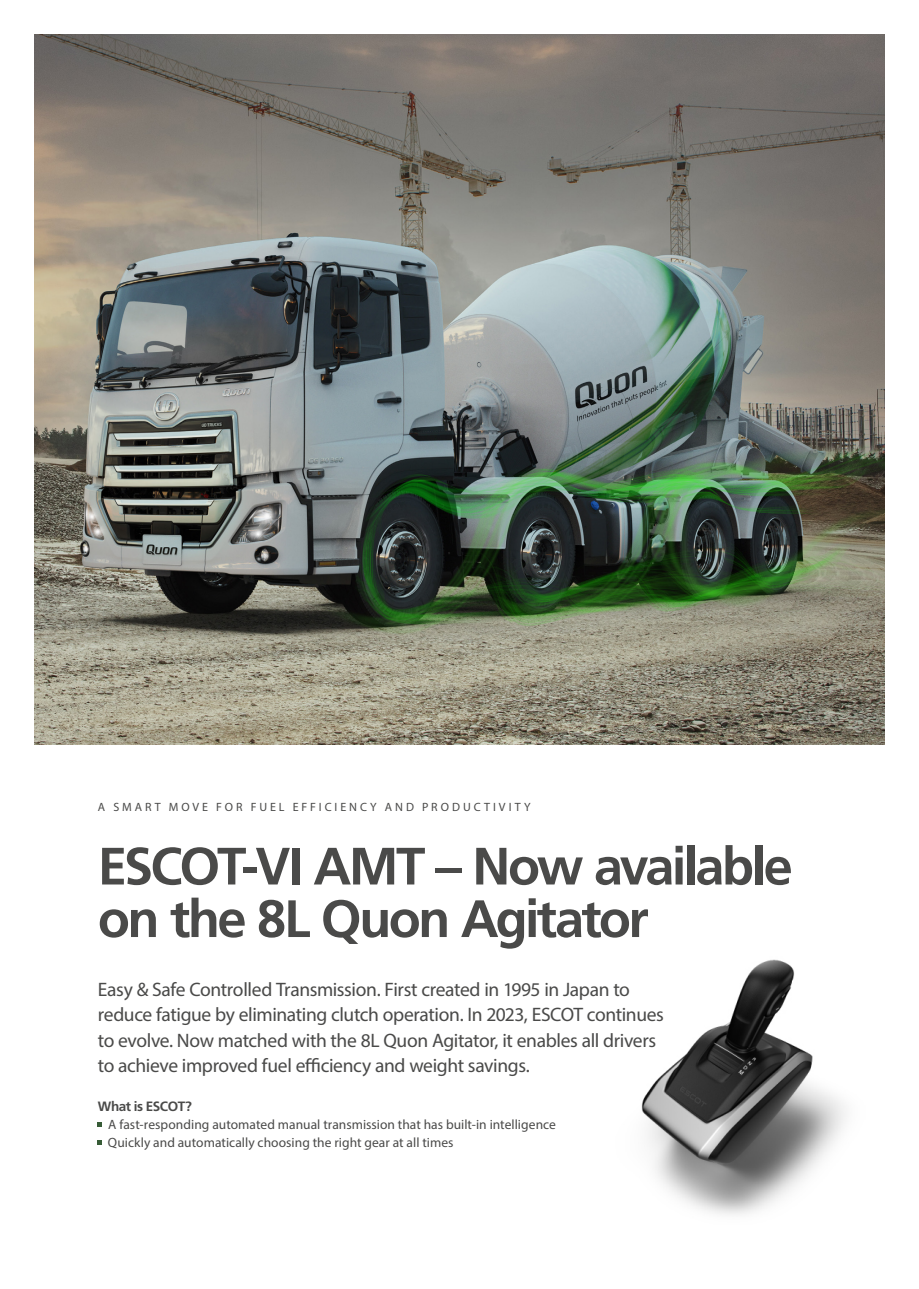
<style>
.page{position:relative;width:919px;height:1289px;background:#fff}
.page>*{position:absolute;margin:0;border:0;box-sizing:border-box;transform-origin:0 0}
.Headline_36_39{font:700 52.5px/52.5px "Frutiger LT Std";letter-spacing:-.05em;color:#4a4a49}
.Intro_11_17{font:19.5px/25.5px "Myriad Pro";letter-spacing:-.02em;color:#4a4a49}
.Body_9_12{font:13.5px "Myriad Pro";color:#4a4a49}
.Body_9_12-2{font:700 13.5px "Frutiger LT Std";letter-spacing:-.035em;color:#4a4a49}
.Chapter_Heading_R{font:12px "Myriad Pro";letter-spacing:.25em;color:#4a4a49}
</style>
<div class="page">
<img style="left:641px;top:959px;width:205px;height:256px">
<svg style="left:98px;top:1122px;width:4px;height:5px"></svg>
<svg style="left:98px;top:1140px;width:4px;height:5px"></svg>
<img style="left:34px;top:34px;width:850px;height:710px">
<p class="Chapter_Heading_R" style="left:98px;top:799px;width:434px">A SMART MOVE FOR FUEL EFFICIENCY AND PRODUCTIVITY</p>
<p class="Headline_36_39" style="left:98px;top:840px;width:696px">ESCOT-VI AMT – Now available on the 8L Quon Agitator</p>
<p class="Intro_11_17" style="left:98px;top:976px;width:567px">Easy &amp; Safe Controlled Transmission. First created in 1995 in Japan to reduce fatigue by eliminating clutch operation. In 2023, ESCOT continues to evolve. Now matched with the 8L Quon Agitator, it enables all drivers to achieve improved fuel efficiency and weight savings.</p>
<p class="Body_9_12-2" style="left:98px;top:1098px;width:95px">What is ESCOT?</p>
<p class="Body_9_12" style="left:108px;top:1116px;width:449px">A fast-responding automated manual transmission that has built-in intelligence</p>
<p class="Body_9_12" style="left:108px;top:1134px;width:347px">Quickly and automatically choosing the right gear at all times</p>
</div>
